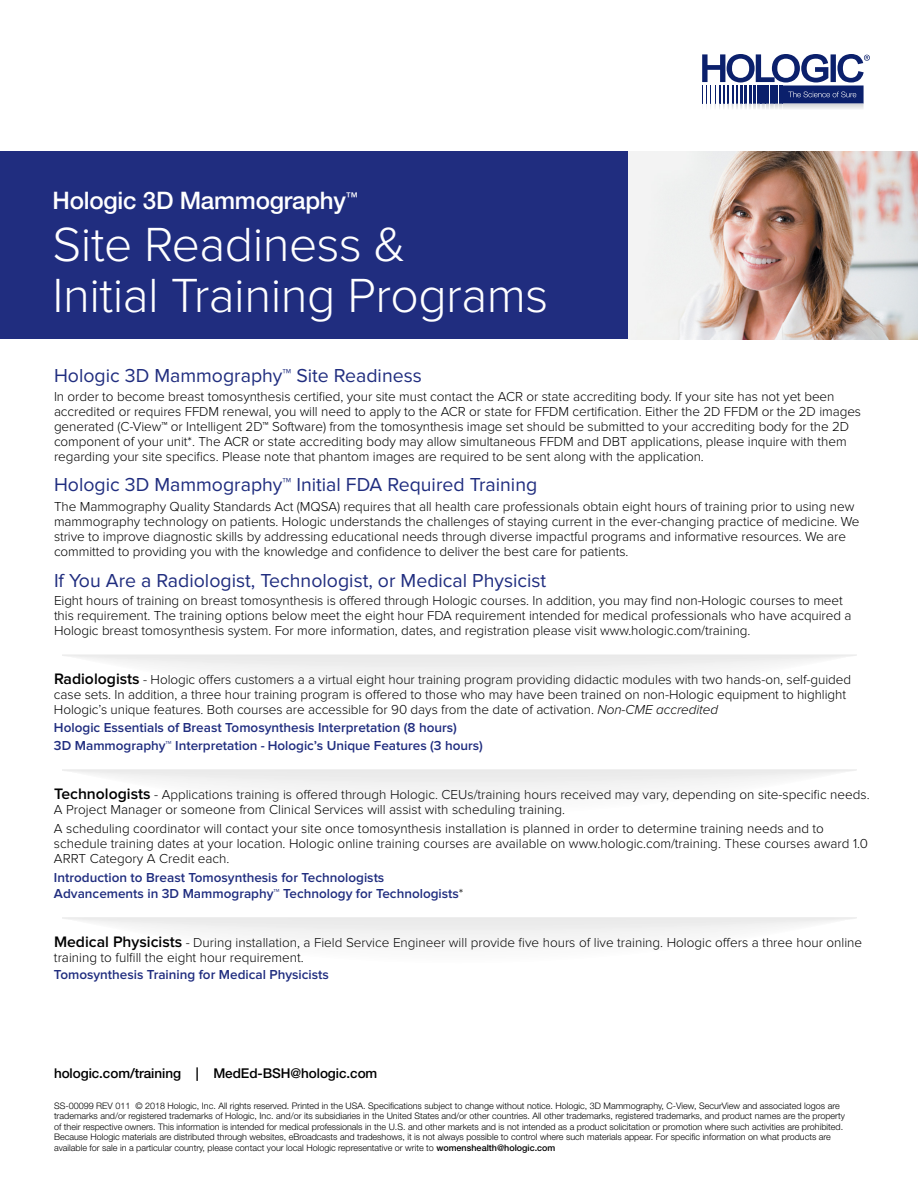
<style>
.page{position:relative;width:918px;height:1188px;background:#fff}
.page>*{position:absolute;margin:0;border:0;box-sizing:border-box;transform-origin:0 0}
.t1{font:300 49.65px/51px "Proxima Nova";letter-spacing:-.01em;color:#fff}
.t2{font:500 24.15px "Helvetica Neue LT Std";letter-spacing:-.01em;color:#fff}
.t3{font:19.5px "Proxima Nova";color:#202d7f}
.t4{font:300 13.5px/15px "Proxima Nova";letter-spacing:-.005em;color:#000}
.t5{font:600 13.5px/18.3px "Proxima Nova";color:#202d7f}
.t6{font:500 13.5px "Helvetica Neue LT Std";letter-spacing:-.005em;color:#000}
.t7{font:300 9px/10.5px "Helvetica Neue LT Std";color:#000}
.s1{font-weight:600;font-size:15.75px}
.s2{font-style:italic}
.s3{font-weight:300;color:#000}
.s4{font-weight:500}
</style>
<div class="page">
<svg style="left:63px;top:769px;width:794px;height:24px"></svg>
<svg style="left:63px;top:917px;width:794px;height:24px"></svg>
<svg style="left:63px;top:654px;width:794px;height:25px"></svg>
<div style="left:0;top:152px;width:918px;height:187px;background:#202d7f"></div>
<svg style="left:702px;top:54px;width:168px;height:55px"></svg>
<img style="left:628px;top:152px;width:290px;height:187px">
<h2 class="t2" style="left:52px;top:186px;width:307px">Hologic 3D Mammography<sup>™</sup></h2>
<h1 class="t1" style="left:52px;top:219px;width:497px">Site Readiness &amp;<br>Initial Training Programs</h1>
<h3 class="t3" style="left:54px;top:364px;width:369px">Hologic 3D Mammography™ Site Readiness</h3>
<p class="t4" style="left:54px;top:389px;width:809px">In order to become breast tomosynthesis certified, your site must contact the ACR or state accrediting body. If your site has not yet been accredited or requires FFDM renewal, you will need to apply to the ACR or state for FFDM certification. Either the 2D FFDM or the 2D images generated (C-View™ or Intelligent 2D™ Software) from the tomosynthesis image set should be submitted to your accrediting body for the 2D component of your unit*. The ACR or state accrediting body may allow simultaneous FFDM and DBT applications, please inquire with them regarding your site specifics. Please note that phantom images are required to be sent along with the application.</p>
<h3 class="t3" style="left:54px;top:473px;width:485px">Hologic 3D Mammography™ Initial FDA Required Training</h3>
<p class="t4" style="left:54px;top:499px;width:807px">The Mammography Quality Standards Act (MQSA) requires that all health care professionals obtain eight hours of training prior to using new mammography technology on patients. Hologic understands the challenges of staying current in the ever-changing practice of medicine. We strive to improve diagnostic skills by addressing educational needs through diverse impactful programs and informative resources. We are committed to providing you with the knowledge and confidence to deliver the best care for patients.</p>
<h3 class="t3" style="left:54px;top:569px;width:494px">If You Are a Radiologist, Technologist, or Medical Physicist</h3>
<p class="t4" style="left:54px;top:593px;width:799px">Eight hours of training on breast tomosynthesis is offered through Hologic courses. In addition, you may find non-Hologic courses to meet this requirement. The training options below meet the eight hour FDA requirement intended for medical professionals who have acquired a<br>Hologic breast tomosynthesis system. For more information, dates, and registration please visit www.hologic.com/training.</p>
<p class="t4" style="left:54px;top:672px;width:799px"><span class="s1">Radiologists</span> - Hologic offers customers a a virtual eight hour training program providing didactic modules with two hands-on, self-guided case sets. In addition, a three hour training program is offered to those who may have been trained on non-Hologic equipment to highlight<br>Hologic’s unique features. Both courses are accessible for 90 days from the date of activation. <span class="s2">Non-CME accredited</span></p>
<p class="t5" style="left:54px;top:719px;width:431px">Hologic Essentials of Breast Tomosynthesis Interpretation (8 hours)<br>3D Mammography™ Interpretation - Hologic’s Unique Features (3 hours)</p>
<p class="t4" style="left:54px;top:787px;width:817px"><span class="s1">Technologists</span> - Applications training is offered through Hologic. CEUs/training hours received may vary, depending on site-specific needs.<br>A Project Manager or someone from Clinical Services will assist with scheduling training.</p>
<p class="t4" style="left:54px;top:822px;width:815px">A scheduling coordinator will contact your site once tomosynthesis installation is planned in order to determine training needs and to schedule training dates at your location. Hologic online training courses are available on www.hologic.com/training. These courses award 1.0<br>ARRT Category A Credit each.</p>
<p class="t5" style="left:54px;top:870px;width:411px;line-height:16.5px">Introduction to Breast Tomosynthesis for Technologists<br>Advancements in 3D Mammography™ Technology for Technologists<span class="s3">*</span></p>
<p class="t4" style="left:54px;top:935px;width:810px"><span class="s1">Medical Physicists</span> - During installation, a Field Service Engineer will provide five hours of live training. Hologic offers a three hour online training to fulfill the eight hour requirement.</p>
<p class="t5" style="left:54px;top:965px;width:276px">Tomosynthesis Training for Medical Physicists</p>
<p class="t6" style="left:54px;top:1065px;width:325px">hologic.com/training | MedEd-BSH@hologic.com</p>
<p class="t7" style="left:54px;top:1100px;width:792px">SS-00099 REV 011 © 2018 Hologic, Inc. All rights reserved. Printed in the USA. Specifications subject to change without notice. Hologic, 3D Mammography, C-View, SecurView and associated logos are trademarks and/or registered trademarks of Hologic, Inc. and/or its subsidiaries in the United States and/or other countries. All other trademarks, registered trademarks, and product names are the property of their respective owners. This information is intended for medical professionals in the U.S. and other markets and is not intended as a product solicitation or promotion where such activities are prohibited.<br>Because Hologic materials are distributed through websites, eBroadcasts and tradeshows, it is not always possible to control where such materials appear. For specific information on what products are available for sale in a particular country, please contact your local Hologic representative or write to <span class="s4">womenshealth@hologic.com</span></p>
</div>
